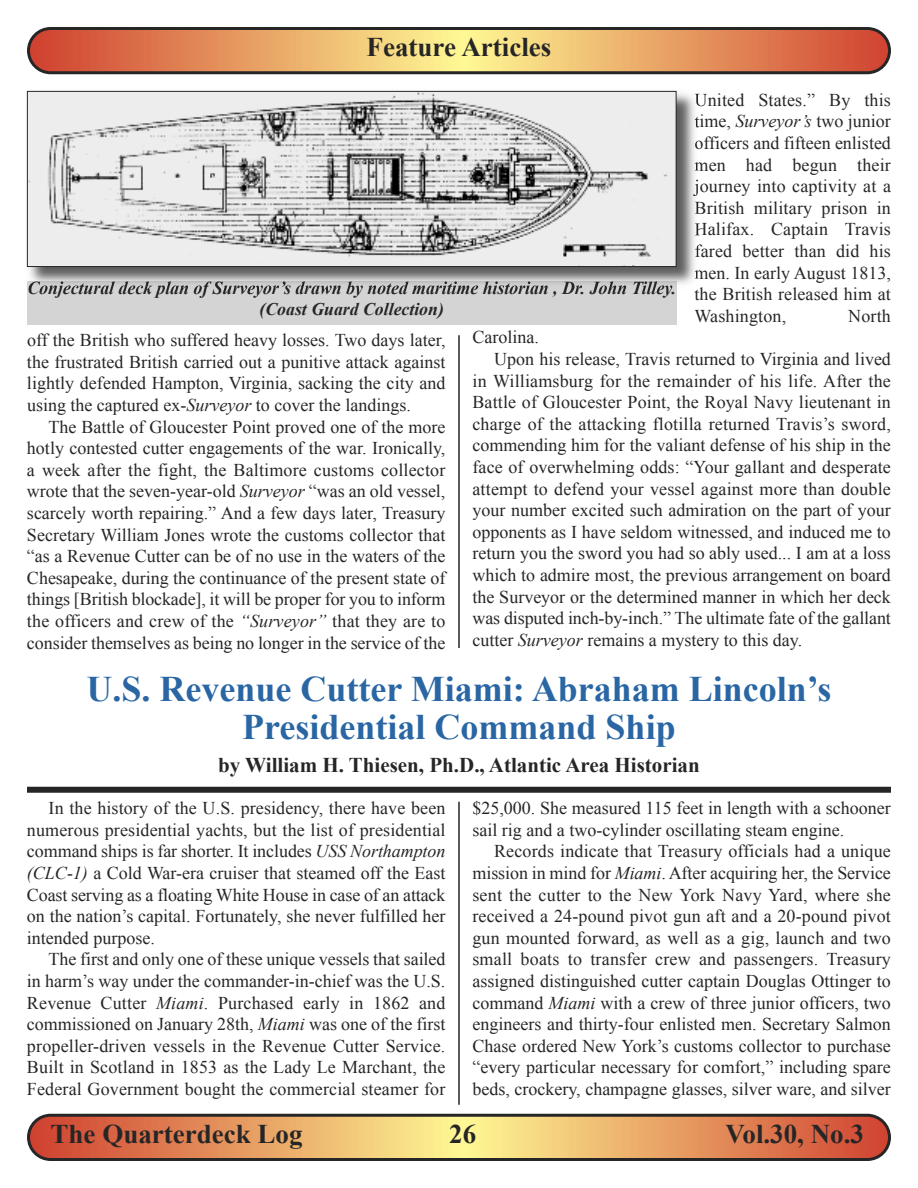
<style>
.page{position:relative;width:918px;height:1188px;background:#fff}
.page>*{position:absolute;margin:0;border:0;box-sizing:border-box;transform-origin:0 0}
.t1{font:700 36px/37.5px "Times New Roman";color:#2966a3;text-align:center}
.t2{font:700 27px "Times New Roman";color:#272627}
.t3{font:700 21px "Times New Roman";color:#272627}
.t4{font:18px/21.6px "Times New Roman";color:#272627;text-align:justify}
.t5{font:italic 700 17.7px/21.3px "Times New Roman";color:#272627;text-align:center}
.s1{font-style:italic}
</style>
<div class="page">
<svg style="left:27px;top:27px;width:864px;height:47px;background:#cf8f5d"></svg>
<svg style="left:27px;top:1114px;width:864px;height:47px;background:#cf8f5d"></svg>
<hr style="left:458px;top:335px;width:2px;height:313px;background:#272627">
<div style="left:27px;top:787px;width:864px;height:6px;background:#272627"></div>
<div style="left:27px;top:281px;width:650px;height:44px;background:#d4d4d4"></div>
<img style="left:26px;top:90px;width:674px;height:201px">
<svg style="left:695px;top:93px;width:5px;height:13px"></svg>
<img style="left:695px;top:115px;width:5px;height:15px">
<svg style="left:695px;top:138px;width:5px;height:11px"></svg>
<svg style="left:695px;top:160px;width:5px;height:11px"></svg>
<img style="left:693px;top:180px;width:7px;height:16px">
<svg style="left:695px;top:201px;width:5px;height:13px"></svg>
<svg style="left:695px;top:223px;width:5px;height:12px"></svg>
<svg style="left:695px;top:244px;width:5px;height:13px"></svg>
<svg style="left:695px;top:268px;width:5px;height:11px"></svg>
<img style="left:27px;top:281px;width:650px;height:10px">
<img style="left:29px;top:281px;width:49px;height:10px">
<img style="left:29px;top:93px;width:645px;height:172px">
<div style="left:27px;top:91px;width:649px;height:176px;border:1px solid #272627"></div>
<hr style="left:458px;top:802px;width:2px;height:303px;background:#272627">
<h2 class="t2" style="left:367px;top:32px;width:186px">Feature Articles</h2>
<p class="t5" style="left:27px;top:277px;width:650px">Conjectural deck plan of Surveyor’s drawn by noted maritime historian , Dr. John Tilley. (Coast Guard Collection)</p>
<p class="t4" style="left:694px;top:89px;width:198px">United States.” By this time, <span class="s1">Surveyor’s</span> two junior officers and fifteen enlisted men had begun their journey into captivity at a British military prison in Halifax. Captain Travis fared better than did his men. In early August 1813, the British released him at Washington,</p>
<p class="t4" style="left:848px;top:305px;width:44px">North</p>
<p class="t4" style="left:472px;top:326px;width:68px">Carolina.</p>
<p class="t4" style="left:494px;top:348px;width:398px">Upon his release, Travis returned to Virginia and lived</p>
<p class="t4" style="left:472px;top:370px;width:420px">in Williamsburg for the remainder of his life. After the</p>
<p class="t4" style="left:472px;top:391px;width:420px">Battle of Gloucester Point, the Royal Navy lieutenant in</p>
<p class="t4" style="left:472px;top:413px;width:420px">charge of the attacking flotilla returned Travis’s sword,</p>
<p class="t4" style="left:472px;top:434px;width:420px">commending him for the valiant defense of his ship in the</p>
<p class="t4" style="left:472px;top:456px;width:420px">face of overwhelming odds: “Your gallant and desperate</p>
<p class="t4" style="left:472px;top:478px;width:420px">attempt to defend your vessel against more than double</p>
<p class="t4" style="left:472px;top:499px;width:420px">your number excited such admiration on the part of your</p>
<p class="t4" style="left:472px;top:521px;width:420px">opponents as I have seldom witnessed, and induced me to</p>
<p class="t4" style="left:472px;top:542px;width:420px">return you the sword you had so ably used... I am at a loss</p>
<p class="t4" style="left:472px;top:564px;width:420px">which to admire most, the previous arrangement on board</p>
<p class="t4" style="left:472px;top:586px;width:420px">the Surveyor or the determined manner in which her deck</p>
<p class="t4" style="left:472px;top:607px;width:420px">was disputed inch-by-inch.” The ultimate fate of the gallant</p>
<p class="t4" style="left:472px;top:629px;width:331px">cutter <span class="s1">Surveyor</span> remains a mystery to this day.</p>
<h1 class="t1" style="left:87px;top:670px;width:746px">U.S. Revenue Cutter Miami: Abraham Lincoln’s<br>Presidential Command Ship</h1>
<p class="t3" style="left:218px;top:753px;width:483px">by William H. Thiesen, Ph.D., Atlantic Area Historian</p>
<p class="t4" style="left:27px;top:329px;width:420px">off the British who suffered heavy losses. Two days later, the frustrated British carried out a punitive attack against lightly defended Hampton, Virginia, sacking the city and using the captured ex-<span class="s1">Surveyor</span> to cover the landings.</p>
<p class="t4" style="left:27px;top:416px;width:420px;text-indent:22px">The Battle of Gloucester Point proved one of the more hotly contested cutter engagements of the war. Ironically, a week after the fight, the Baltimore customs collector wrote that the seven-year-old <span class="s1">Surveyor</span> “was an old vessel, scarcely worth repairing.” And a few days later, Treasury Secretary William Jones wrote the customs collector that “as a Revenue Cutter can be of no use in the waters of the Chesapeake, during the continuance of the present state of things [British blockade], it will be proper for you to inform the officers and crew of the <span class="s1">“Surveyor”</span> that they are to consider themselves as being no longer in the service of the</p>
<p class="t4" style="left:27px;top:797px;width:420px;text-indent:22px">In the history of the U.S. presidency, there have been numerous presidential yachts, but the list of presidential command ships is far shorter. It includes <span class="s1">USS Northampton (CLC-1)</span> a Cold War-era cruiser that steamed off the East Coast serving as a floating White House in case of an attack on the nation’s capital. Fortunately, she never fulfilled her intended purpose.</p>
<p class="t4" style="left:27px;top:949px;width:420px;text-indent:22px">The first and only one of these unique vessels that sailed in harm’s way under the commander-in-chief was the U.S.<br>Revenue Cutter <span class="s1">Miami</span>. Purchased early in 1862 and commissioned on January 28th, <span class="s1">Miami</span> was one of the first propeller-driven vessels in the Revenue Cutter Service.<br>Built in Scotland in 1853 as the Lady Le Marchant, the Federal Government bought the commercial steamer for</p>
<p class="t4" style="left:472px;top:797px;width:420px">$25,000. She measured 115 feet in length with a schooner sail rig and a two-cylinder oscillating steam engine.</p>
<p class="t4" style="left:472px;top:841px;width:420px;text-indent:22px">Records indicate that Treasury officials had a unique mission in mind for <span class="s1">Miami</span>. After acquiring her, the Service sent the cutter to the New York Navy Yard, where she received a 24-pound pivot gun aft and a 20-pound pivot gun mounted forward, as well as a gig, launch and two small boats to transfer crew and passengers. Treasury assigned distinguished cutter captain Douglas Ottinger to command <span class="s1">Miami</span> with a crew of three junior officers, two engineers and thirty-four enlisted men. Secretary Salmon Chase ordered New York’s customs collector to purchase “every particular necessary for comfort,” including spare beds, crockery, champagne glasses, silver ware, and silver</p>
<h2 class="t2" style="left:51px;top:1118px;width:253px">The Quarterdeck Log</h2>
<h2 class="t2" style="left:449px;top:1118px;width:28px">26</h2>
<h2 class="t2" style="left:726px;top:1118px;width:140px">Vol.30, No.3</h2>
</div>
